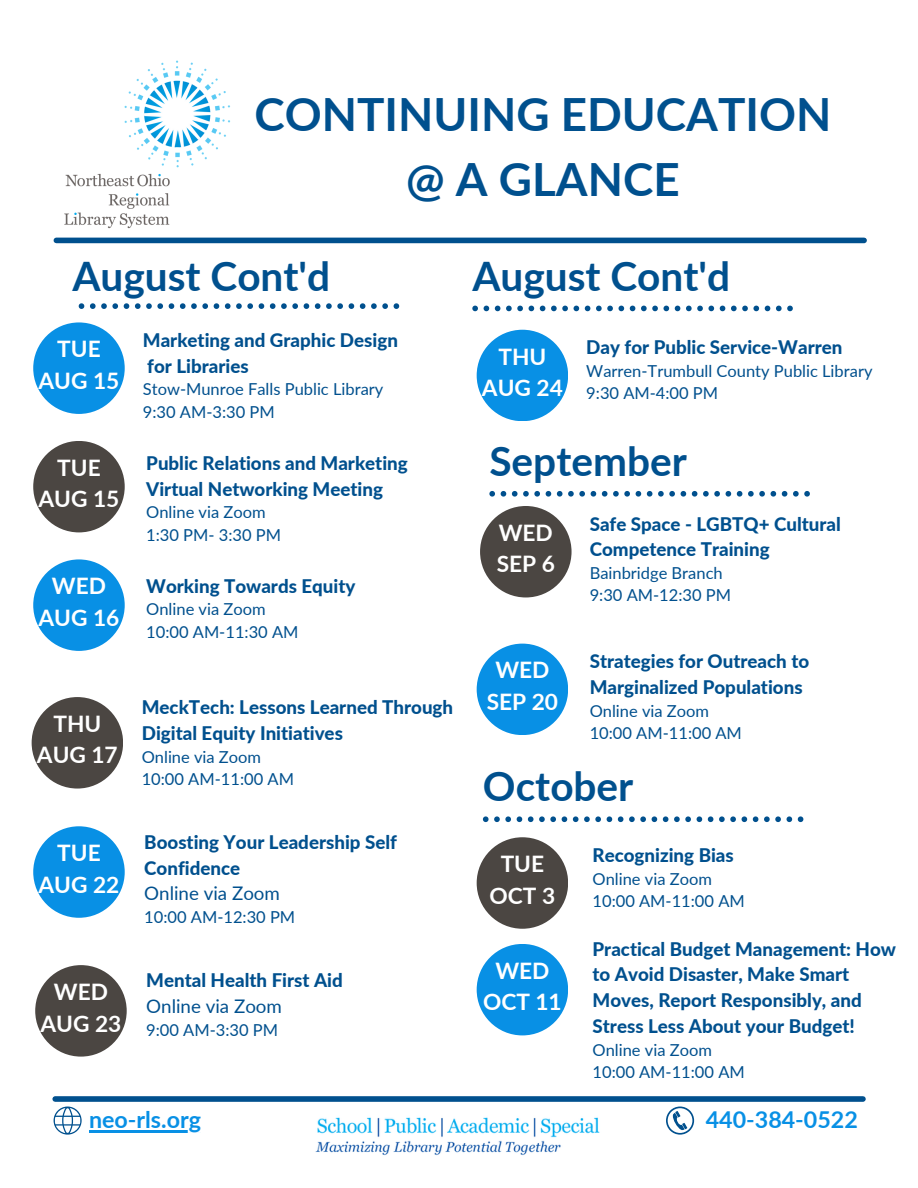
<style>
.page{position:relative;width:918px;height:1188px;background:#fff}
.page>*{position:absolute;margin:0;border:0;box-sizing:border-box;transform-origin:0 0}
.t1{font:700 45.75px "Lato";color:#00508e}
.t2{font:700 40.65px "Lato";color:#00508e}
.t3{font:700 23.25px "Lato";color:#0890e5}
.t4{font:700 22.65px "Lato";color:#fff}
.t5{font:700 21.15px "Lato";color:#fff}
.t6{font:800 18.75px/25.8px "Lato";color:#00508e}
.t7{font:18.75px "Lato";color:#00508e}
.t8{font:16.5px "Lato";color:#00508e}
</style>
<div class="page">
<img style="left:55px;top:60px;width:182px;height:178px">
<div style="left:56px;top:238px;width:808px;height:5px;background:#00508e"></div>
<div style="left:55px;top:1096px;width:808px;height:6px;background:#00508e"></div>
<svg style="left:54px;top:1107px;width:28px;height:28px"></svg>
<img style="left:315px;top:1117px;width:285px;height:39px">
<svg style="left:666px;top:1107px;width:28px;height:28px"></svg>
<hr style="left:89px;top:1130px;width:112px;height:2px;background:#0890e5">
<svg style="left:472px;top:306px;width:321px;height:5px"></svg>
<svg style="left:79px;top:303px;width:320px;height:6px"></svg>
<div style="left:32px;top:697px;width:91px;height:92px;background:#4b4642;border-radius:50%"></div>
<div style="left:33px;top:826px;width:92px;height:92px;background:#0890e5;border-radius:50%"></div>
<div style="left:33px;top:559px;width:92px;height:92px;background:#0890e5;border-radius:50%"></div>
<div style="left:33px;top:322px;width:92px;height:92px;background:#0890e5;border-radius:50%"></div>
<div style="left:33px;top:441px;width:92px;height:91px;background:#4b4642;border-radius:50%"></div>
<div style="left:35px;top:965px;width:92px;height:92px;background:#4b4642;border-radius:50%"></div>
<div style="left:477px;top:330px;width:91px;height:91px;background:#0890e5;border-radius:50%"></div>
<svg style="left:489px;top:491px;width:321px;height:6px"></svg>
<div style="left:480px;top:506px;width:92px;height:91px;background:#4b4642;border-radius:50%"></div>
<div style="left:477px;top:644px;width:91px;height:91px;background:#0890e5;border-radius:50%"></div>
<svg style="left:483px;top:816px;width:320px;height:6px"></svg>
<div style="left:477px;top:837px;width:91px;height:92px;background:#4b4642;border-radius:50%"></div>
<div style="left:477px;top:944px;width:91px;height:91px;background:#0890e5;border-radius:50%"></div>
<p class="t1" style="left:255px;top:86px;width:578px">CONTINUING EDUCATION</p>
<p class="t1" style="left:406px;top:150px;width:275px">@ A GLANCE</p>
<p class="t2" style="left:72px;top:250px;width:259px">August Cont'd</p>
<p class="t2" style="left:472px;top:250px;width:259px">August Cont'd</p>
<p class="t4" style="left:57px;top:335px;width:45px">TUE</p>
<p class="t4" style="left:39px;top:366px;width:82px">AUG 15</p>
<p class="t4" style="left:57px;top:453px;width:45px">TUE</p>
<p class="t4" style="left:39px;top:485px;width:82px">AUG 15</p>
<p class="t4" style="left:52px;top:572px;width:56px">WED</p>
<p class="t4" style="left:39px;top:603px;width:82px">AUG 16</p>
<p class="t6" style="left:143px;top:327px;width:257px">Marketing and Graphic Design</p>
<p class="t6" style="left:147px;top:353px;width:103px">for Libraries</p>
<p class="t8" style="left:143px;top:379px;width:242px">Stow-Munroe Falls Public Library</p>
<p class="t8" style="left:143px;top:402px;width:133px">9:30 AM-3:30 PM</p>
<p class="t6" style="left:146px;top:450px;width:263px">Public Relations and Marketing<br>Virtual Networking Meeting</p>
<p class="t8" style="left:146px;top:502px;width:121px">Online via Zoom</p>
<p class="t8" style="left:146px;top:525px;width:136px">1:30 PM- 3:30 PM</p>
<p class="t6" style="left:146px;top:573px;width:211px">Working Towards Equity</p>
<p class="t8" style="left:146px;top:599px;width:121px">Online via Zoom</p>
<p class="t8" style="left:146px;top:622px;width:154px">10:00 AM-11:30 AM</p>
<p class="t4" style="left:53px;top:710px;width:49px">THU</p>
<p class="t4" style="left:37px;top:741px;width:82px">AUG 17</p>
<p class="t4" style="left:57px;top:839px;width:45px">TUE</p>
<p class="t4" style="left:39px;top:871px;width:82px">AUG 22</p>
<p class="t4" style="left:54px;top:978px;width:56px">WED</p>
<p class="t4" style="left:41px;top:1009px;width:82px">AUG 23</p>
<p class="t6" style="left:142px;top:694px;width:313px">MeckTech: Lessons Learned Through<br>Digital Equity Initiatives</p>
<p class="t8" style="left:142px;top:746px;width:121px">Online via Zoom</p>
<p class="t8" style="left:142px;top:769px;width:154px">10:00 AM-11:00 AM</p>
<p class="t6" style="left:144px;top:828px;width:254px">Boosting Your Leadership Self<br>Confidence</p>
<p class="t7" style="left:144px;top:882px;width:137px">Online via Zoom</p>
<p class="t8" style="left:144px;top:907px;width:152px">10:00 AM-12:30 PM</p>
<p class="t6" style="left:146px;top:967px;width:198px">Mental Health First Aid</p>
<p class="t7" style="left:146px;top:995px;width:137px">Online via Zoom</p>
<p class="t8" style="left:146px;top:1020px;width:133px">9:00 AM-3:30 PM</p>
<p class="t6" style="left:586px;top:334px;width:258px">Day for Public Service-Warren</p>
<p class="t8" style="left:586px;top:360px;width:288px">Warren-Trumbull County Public Library</p>
<p class="t8" style="left:586px;top:383px;width:133px">9:30 AM-4:00 PM</p>
<p class="t4" style="left:498px;top:342px;width:49px">THU</p>
<p class="t4" style="left:482px;top:374px;width:82px">AUG 24</p>
<p class="t5" style="left:509px;top:364px;width:77px">AUG 10</p>
<p class="t2" style="left:489px;top:436px;width:199px">September</p>
<p class="t4" style="left:499px;top:518px;width:56px">WED</p>
<p class="t4" style="left:497px;top:550px;width:60px">SEP 6</p>
<p class="t6" style="left:590px;top:510px;width:253px">Safe Space - LGBTQ+ Cultural<br>Competence Training</p>
<p class="t8" style="left:590px;top:563px;width:135px">Bainbridge Branch</p>
<p class="t8" style="left:590px;top:585px;width:143px">9:30 AM-12:30 PM</p>
<p class="t6" style="left:590px;top:648px;width:221px">Strategies for Outreach to<br>Marginalized Populations</p>
<p class="t8" style="left:590px;top:700px;width:121px">Online via Zoom</p>
<p class="t8" style="left:590px;top:723px;width:154px">10:00 AM-11:00 AM</p>
<p class="t2" style="left:483px;top:761px;width:152px">October</p>
<p class="t4" style="left:495px;top:656px;width:56px">WED</p>
<p class="t4" style="left:487px;top:688px;width:73px">SEP 20</p>
<p class="t4" style="left:501px;top:850px;width:45px">TUE</p>
<p class="t4" style="left:490px;top:881px;width:67px">OCT 3</p>
<p class="t4" style="left:495px;top:956px;width:56px">WED</p>
<p class="t4" style="left:483px;top:988px;width:80px">OCT 11</p>
<p class="t6" style="left:593px;top:842px;width:143px">Recognizing Bias</p>
<p class="t8" style="left:593px;top:869px;width:121px">Online via Zoom</p>
<p class="t8" style="left:593px;top:891px;width:154px">10:00 AM-11:00 AM</p>
<p class="t6" style="left:593px;top:935px;width:305px">Practical Budget Management: How to Avoid Disaster, Make Smart<br>Moves, Report Responsibly, and<br>Stress Less About your Budget!</p>
<p class="t8" style="left:593px;top:1039px;width:121px">Online via Zoom</p>
<p class="t8" style="left:593px;top:1062px;width:154px">10:00 AM-11:00 AM</p>
<p class="t3" style="left:89px;top:1105px;width:113px">neo-rls.org</p>
<p class="t3" style="left:706px;top:1105px;width:154px">440-384-0522</p>
</div>
